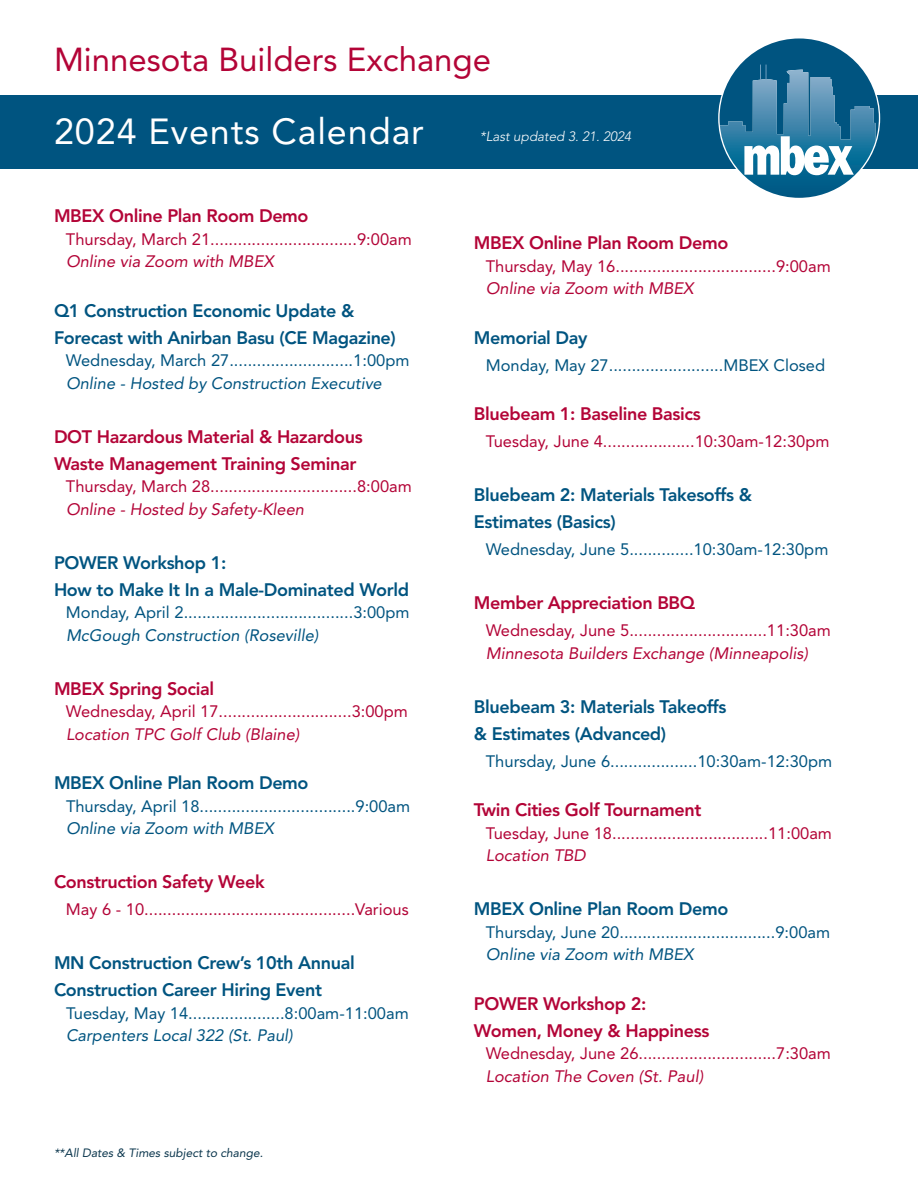
<style>
.page{position:relative;width:918px;height:1188px;background:#fff}
.page>*{position:absolute;margin:0;border:0;box-sizing:border-box;transform-origin:0 0}
.t1{font:36px "Avenir LT Std";letter-spacing:.025em;color:#fff}
.t2{font:33px "Avenir LT Std";color:#b30437}
.t3{font:800 18px "Avenir LT Std";letter-spacing:-.02em;color:#005480}
.t4{font:800 18px/27px "Avenir LT Std";letter-spacing:-.02em;color:#b30437}
.t5{font:16.5px "Avenir LT Std";color:#b30437}
.t6{font:16.5px "Avenir LT Std";color:#005480}
.t7{font:italic 16.5px "Avenir LT Std";color:#b30437}
.t8{font:italic 16.5px "Avenir LT Std";color:#005480}
.t9{font:italic 300 13.5px "Avenir LT Std";color:#fff}
.t10{font:italic 12px "Avenir LT Std";color:#0b364d}
</style>
<div class="page">
<div style="left:0;top:95px;width:918px;height:73px;background:#005480"></div>
<svg style="left:720px;top:38px;width:159px;height:160px"></svg>
<p class="t2" style="left:54px;top:40px;width:439px">Minnesota Builders Exchange</p>
<p class="t1" style="left:54px;top:111px;width:371px">2024 Events Calendar</p>
<p class="t9" style="left:480px;top:128px;width:153px">*Last updated 3. 21. 2024</p>
<p class="t4" style="left:54px;top:203px;width:256px">MBEX Online Plan Room Demo</p>
<p class="t5" style="left:66px;top:230px;width:347px">Thursday, March 21................................9:00am</p>
<p class="t7" style="left:66px;top:252px;width:209px">Online via Zoom with MBEX</p>
<p class="t3" style="left:54px;top:300px;width:302px">Q1 Construction Economic Update &amp;</p>
<p class="t3" style="left:54px;top:327px;width:343px">Forecast with Anirban Basu (CE Magazine)</p>
<p class="t6" style="left:66px;top:351px;width:345px">Wednesday, March 27...........................1:00pm</p>
<p class="t8" style="left:66px;top:374px;width:317px">Online - Hosted by Construction Executive</p>
<p class="t4" style="left:54px;top:423px;width:310px">DOT Hazardous Material &amp; Hazardous<br>Waste Management Training Seminar</p>
<p class="t5" style="left:66px;top:477px;width:347px">Thursday, March 28................................8:00am</p>
<p class="t7" style="left:66px;top:500px;width:240px">Online - Hosted by Safety-Kleen</p>
<p class="t3" style="left:54px;top:552px;width:174px">POWER Workshop 1:</p>
<p class="t3" style="left:54px;top:579px;width:357px">How to Make It In a Male-Dominated World</p>
<p class="t6" style="left:66px;top:603px;width:345px">Monday, April 2.....................................3:00pm</p>
<p class="t8" style="left:66px;top:626px;width:254px">McGough Construction (Roseville)</p>
<p class="t4" style="left:54px;top:675px;width:162px">MBEX Spring Social</p>
<p class="t5" style="left:66px;top:702px;width:343px">Wednesday, April 17.............................3:00pm</p>
<p class="t7" style="left:66px;top:725px;width:235px">Location TPC Golf Club (Blaine)</p>
<p class="t3" style="left:54px;top:773px;width:256px">MBEX Online Plan Room Demo</p>
<p class="t6" style="left:66px;top:797px;width:346px">Thursday, April 18..................................9:00am</p>
<p class="t8" style="left:66px;top:819px;width:209px">Online via Zoom with MBEX</p>
<p class="t4" style="left:54px;top:869px;width:212px">Construction Safety Week</p>
<p class="t5" style="left:66px;top:900px;width:344px">May 6 - 10..............................................Various</p>
<p class="t3" style="left:54px;top:953px;width:302px">MN Construction Crew’s 10th Annual</p>
<p class="t3" style="left:54px;top:980px;width:270px">Construction Career Hiring Event</p>
<p class="t6" style="left:66px;top:1004px;width:344px">Tuesday, May 14.....................8:00am-11:00am</p>
<p class="t8" style="left:66px;top:1026px;width:228px">Carpenters Local 322 (St. Paul)</p>
<p class="t10" style="left:54px;top:1145px;width:211px">**All Dates &amp; Times subject to change.</p>
<p class="t4" style="left:474px;top:230px;width:256px">MBEX Online Plan Room Demo</p>
<p class="t5" style="left:486px;top:257px;width:346px">Thursday, May 16...................................9:00am</p>
<p class="t7" style="left:486px;top:279px;width:209px">Online via Zoom with MBEX</p>
<p class="t3" style="left:474px;top:327px;width:115px">Memorial Day</p>
<p class="t6" style="left:486px;top:356px;width:341px">Monday, May 27.........................MBEX Closed</p>
<p class="t4" style="left:474px;top:401px;width:228px">Bluebeam 1: Baseline Basics</p>
<p class="t5" style="left:486px;top:432px;width:345px">Tuesday, June 4....................10:30am-12:30pm</p>
<p class="t3" style="left:474px;top:485px;width:280px">Bluebeam 2: Materials Takesoffs &amp;</p>
<p class="t3" style="left:474px;top:512px;width:143px">Estimates (Basics)</p>
<p class="t6" style="left:486px;top:540px;width:344px">Wednesday, June 5..............10:30am-12:30pm</p>
<p class="t4" style="left:474px;top:590px;width:223px">Member Appreciation BBQ</p>
<p class="t5" style="left:486px;top:621px;width:347px">Wednesday, June 5..............................11:30am</p>
<p class="t7" style="left:486px;top:644px;width:324px">Minnesota Builders Exchange (Minneapolis)</p>
<p class="t3" style="left:474px;top:696px;width:254px">Bluebeam 3: Materials Takeoffs</p>
<p class="t3" style="left:474px;top:723px;width:194px">&amp; Estimates (Advanced)</p>
<p class="t6" style="left:486px;top:752px;width:348px">Thursday, June 6...................10:30am-12:30pm</p>
<p class="t4" style="left:474px;top:797px;width:229px">Twin Cities Golf Tournament</p>
<p class="t5" style="left:486px;top:824px;width:348px">Tuesday, June 18..................................11:00am</p>
<p class="t7" style="left:486px;top:846px;width:101px">Location TBD</p>
<p class="t3" style="left:474px;top:899px;width:256px">MBEX Online Plan Room Demo</p>
<p class="t6" style="left:486px;top:923px;width:346px">Thursday, June 20..................................9:00am</p>
<p class="t8" style="left:486px;top:945px;width:209px">Online via Zoom with MBEX</p>
<p class="t4" style="left:474px;top:990px;width:174px">POWER Workshop 2:</p>
<p class="t4" style="left:474px;top:1017px;width:237px">Women, Money &amp; Happiness</p>
<p class="t5" style="left:486px;top:1044px;width:347px">Wednesday, June 26..............................7:30am</p>
<p class="t7" style="left:486px;top:1067px;width:219px">Location The Coven (St. Paul)</p>
</div>
